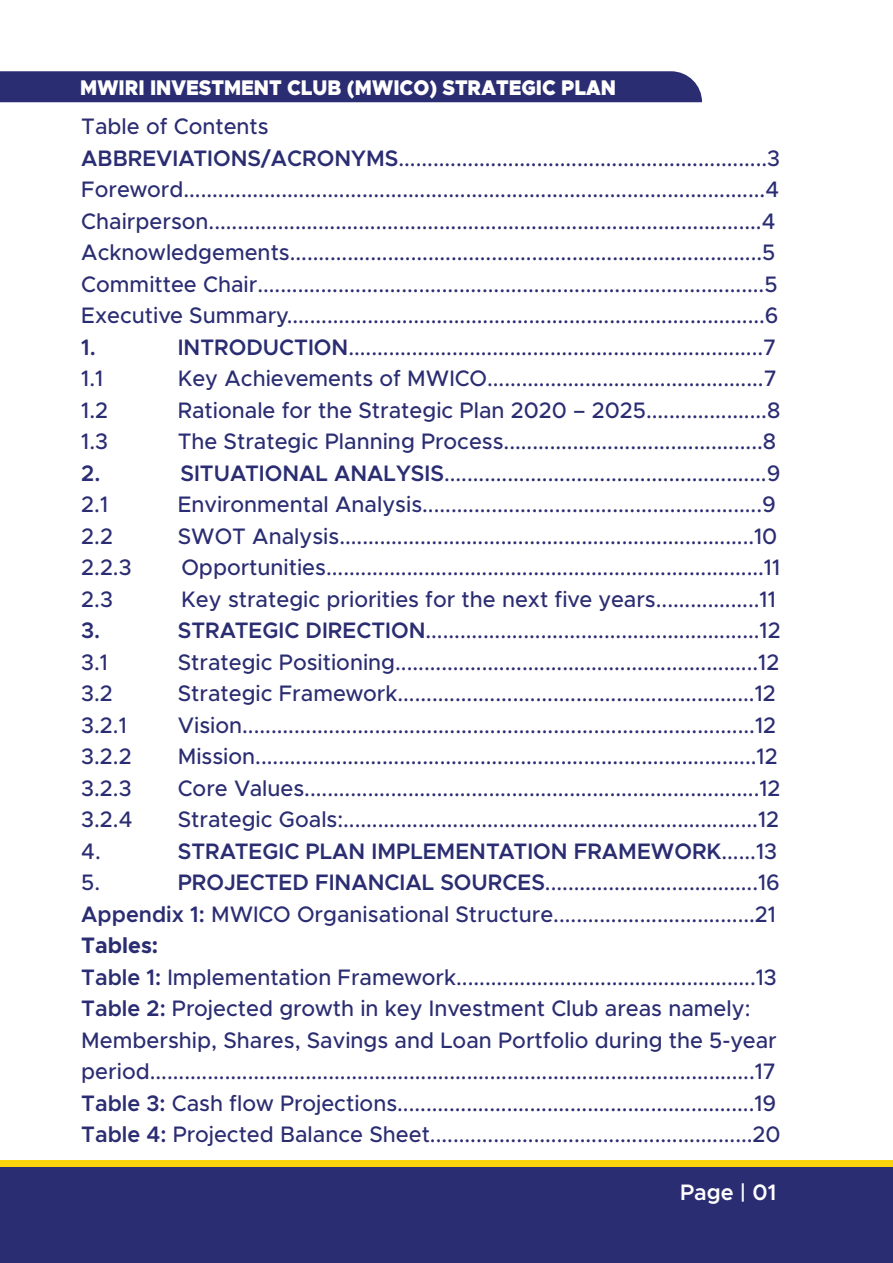
<style>
.page{position:relative;width:893px;height:1263px;background:#fff}
.page>*{position:absolute;margin:0;border:0;box-sizing:border-box;transform-origin:0 0}
.t1{font:500 22.5px/31.5px "Metropolis";color:#2b2d72}
.t2{font:600 22.5px "Metropolis";color:#2b2d72}
.t3{font:600 22.5px "Metropolis";color:#fff}
.t4{font:900 21.3px "Metropolis";color:#fff;scale:.92 1}
.s1{font-weight:600}
.s2{font-weight:500}
.s3{font-weight:700}
</style>
<div class="page">
<div style="left:0;top:71px;width:702px;height:31px;background:#2b2d72"></div>
<div style="left:0;top:1160px;width:893px;height:89px;background:#f9d30c"></div>
<div style="left:0;top:1167px;width:893px;height:96px;background:#2b2d72"></div>
<p class="t4" style="left:80px;top:74px;width:584px">MWIRI INVESTMENT CLUB (MWICO) STRATEGIC PLAN</p>
<p class="t1" style="left:81px;top:111px;width:700px">Table of Contents <span class="s1">ABBREVIATIONS/ACRONYMS</span>................................................................3<br>Foreword.....................................................................................................4<br>Chairperson................................................................................................4<br>Acknowledgements..................................................................................5<br>Committee Chair........................................................................................5<br>Executive Summary...................................................................................6</p>
<p class="t2" style="left:81px;top:333px;width:16px">1.</p>
<p class="t1" style="left:178px;top:331px;width:600px"><span class="s1">INTRODUCTION</span>........................................................................7</p>
<p class="t1" style="left:81px;top:363px;width:24px">1.1</p>
<p class="t1" style="left:178px;top:363px;width:600px">Key Achievements of MWICO................................................7</p>
<p class="t1" style="left:81px;top:394px;width:28px">1.2</p>
<p class="t1" style="left:178px;top:394px;width:604px">Rationale for the Strategic Plan 2020 – 2025.....................8</p>
<p class="t1" style="left:81px;top:426px;width:28px">1.3</p>
<p class="t1" style="left:178px;top:426px;width:600px">The Strategic Planning Process.............................................8</p>
<p class="t2" style="left:81px;top:459px;width:21px">2.</p>
<p class="t1" style="left:180px;top:457px;width:601px"><span class="s1">SITUATIONAL ANALYSIS</span>........................................................9</p>
<p class="t1" style="left:81px;top:489px;width:28px">2.1</p>
<p class="t1" style="left:178px;top:489px;width:600px">Environmental Analysis...........................................................9</p>
<p class="t1" style="left:81px;top:520px;width:33px">2.2</p>
<p class="t1" style="left:178px;top:520px;width:601px">SWOT Analysis........................................................................10</p>
<p class="t1" style="left:81px;top:552px;width:52px">2.2.3</p>
<p class="t1" style="left:181px;top:552px;width:600px">Opportunities............................................................................11</p>
<p class="t1" style="left:81px;top:583px;width:33px">2.3</p>
<p class="t1" style="left:181px;top:583px;width:596px">Key strategic priorities for the next five years..................11</p>
<p class="t2" style="left:81px;top:616px;width:21px">3.</p>
<p class="t1" style="left:178px;top:615px;width:604px"><span class="s1">STRATEGIC DIRECTION</span>..........................................................12</p>
<p class="t1" style="left:81px;top:646px;width:28px">3.1</p>
<p class="t1" style="left:178px;top:646px;width:603px">Strategic Positioning...............................................................12</p>
<p class="t1" style="left:81px;top:678px;width:33px">3.2</p>
<p class="t1" style="left:178px;top:678px;width:599px">Strategic Framework..............................................................12</p>
<p class="t1" style="left:81px;top:709px;width:47px">3.2.1</p>
<p class="t1" style="left:178px;top:709px;width:600px">Vision.........................................................................................12</p>
<p class="t1" style="left:81px;top:741px;width:52px">3.2.2</p>
<p class="t1" style="left:178px;top:741px;width:601px">Mission.......................................................................................12</p>
<p class="t1" style="left:81px;top:772px;width:52px">3.2.3</p>
<p class="t1" style="left:178px;top:772px;width:604px">Core Values...............................................................................12</p>
<p class="t1" style="left:81px;top:804px;width:53px">3.2.4</p>
<p class="t1" style="left:178px;top:804px;width:603px">Strategic Goals:........................................................................12</p>
<p class="t1" style="left:81px;top:835px;width:21px">4.</p>
<p class="t2" style="left:178px;top:837px;width:601px">STRATEGIC PLAN IMPLEMENTATION FRAMEWORK<span class="s2">......13</span></p>
<p class="t1" style="left:81px;top:867px;width:20px">5.</p>
<p class="t1" style="left:81px;top:867px;width:701px;text-indent:96px"><span class="s1">PROJECTED FINANCIAL SOURCES</span>.....................................16<br><span class="s1">Appendix 1:</span> MWICO Organisational Structure...................................21<br><span class="s3">Tables:<br></span><span class="s1">Table 1:</span> Implementation Framework....................................................13<br><span class="s1">Table 2:</span> Projected growth in key Investment Club areas namely:<br>Membership, Shares, Savings and Loan Portfolio during the 5-year period.........................................................................................................17<br><span class="s1">Table 3:</span> Cash flow Projections..............................................................19<br><span class="s1">Table 4:</span> Projected Balance Sheet........................................................20</p>
<p class="t3" style="left:680px;top:1178px;width:98px">Page | 01</p>
</div>
